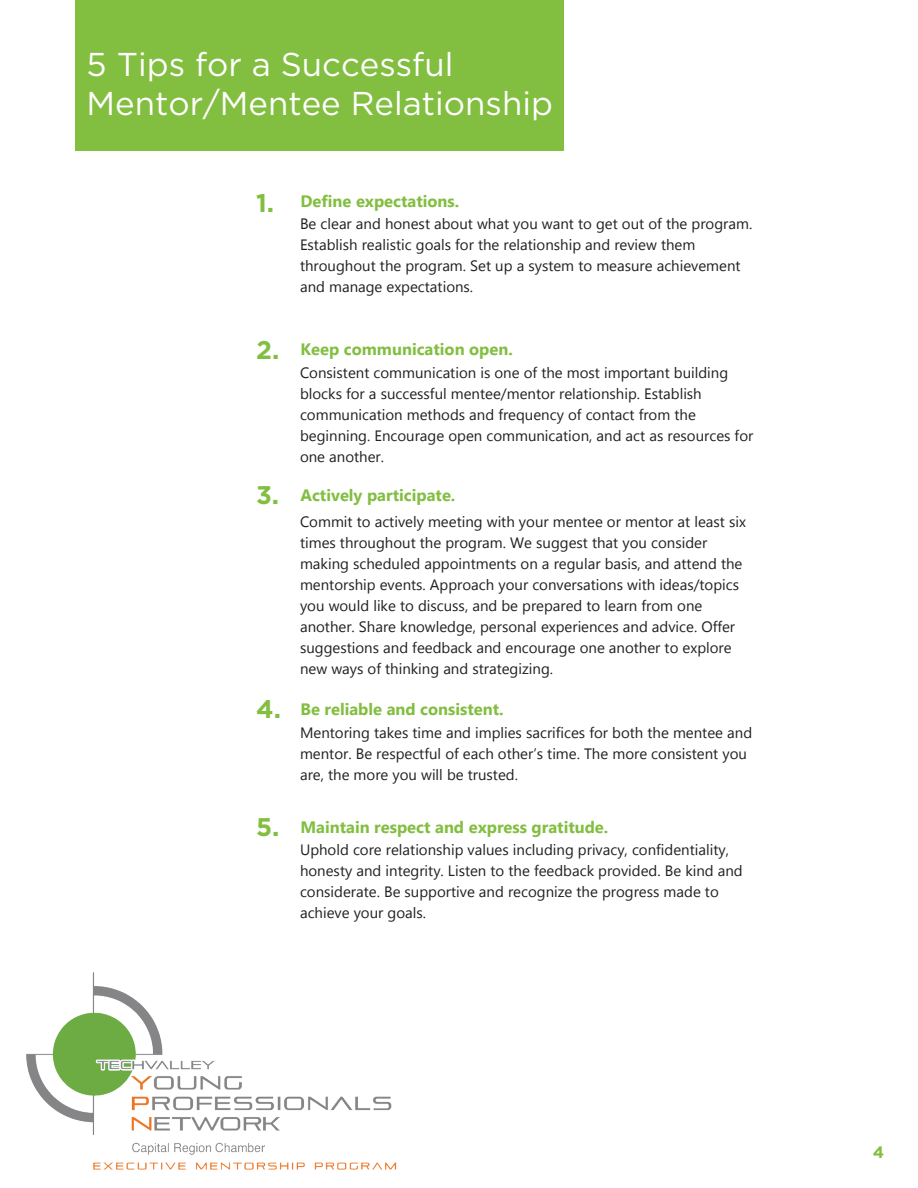
<style>
.page{position:relative;width:918px;height:1188px;background:#fff}
.page>*{position:absolute;margin:0;border:0;box-sizing:border-box;transform-origin:0 0}
.t1{font:33px/39.6px "Gotham";color:#fff}
.t2{font:700 25.5px "Gotham";color:#82be40}
.t3{font:700 16.5px "Segoe UI";color:#82be40}
.t4{font:700 16.5px "Gotham";color:#82be40}
.t5{font:15px/21px "Segoe UI";color:#231f20}
</style>
<div class="page">
<div style="left:75px;top:0;width:489px;height:151px;background:#82be40"></div>
<img style="left:26px;top:972px;width:371px;height:198px">
<h1 class="t1" style="left:87px;top:43px;width:468px">5 Tips for a Successful<br>Mentor/Mentee Relationship</h1>
<h2 class="t2" style="left:256px;top:186px;width:20px">1.</h2>
<p class="t3" style="left:300px;top:189px;width:160px">Define expectations.</p>
<p class="t5" style="left:300px;top:213px;width:454px">Be clear and honest about what you want to get out of the program.<br>Establish realistic goals for the relationship and review them throughout the program. Set up a system to measure achievement and manage expectations.</p>
<h2 class="t2" style="left:256px;top:333px;width:25px">2.</h2>
<p class="t3" style="left:300px;top:338px;width:214px">Keep communication open.</p>
<p class="t5" style="left:300px;top:362px;width:455px">Consistent communication is one of the most important building blocks for a successful mentee/mentor relationship. Establish communication methods and frequency of contact from the beginning. Encourage open communication, and act as resources for one another.</p>
<h2 class="t2" style="left:256px;top:479px;width:25px">3.</h2>
<p class="t3" style="left:300px;top:484px;width:156px">Actively participate.</p>
<p class="t5" style="left:300px;top:511px;width:447px">Commit to actively meeting with your mentee or mentor at least six times throughout the program. We suggest that you consider making scheduled appointments on a regular basis, and attend the mentorship events. Approach your conversations with ideas/topics you would like to discuss, and be prepared to learn from one another. Share knowledge, personal experiences and advice. Offer suggestions and feedback and encourage one another to explore new ways of thinking and strategizing.</p>
<h2 class="t2" style="left:256px;top:692px;width:26px">4.</h2>
<p class="t3" style="left:300px;top:698px;width:205px">Be reliable and consistent.</p>
<p class="t5" style="left:300px;top:722px;width:454px">Mentoring takes time and implies sacrifices for both the mentee and mentor. Be respectful of each other’s time. The more consistent you are, the more you will be trusted.</p>
<h2 class="t2" style="left:256px;top:810px;width:25px">5.</h2>
<p class="t3" style="left:300px;top:815px;width:309px">Maintain respect and express gratitude.</p>
<p class="t5" style="left:300px;top:839px;width:444px">Uphold core relationship values including privacy, confidentiality, honesty and integrity. Listen to the feedback provided. Be kind and considerate. Be supportive and recognize the progress made to achieve your goals.</p>
<p class="t4" style="left:873px;top:1141px;width:13px">4</p>
</div>
